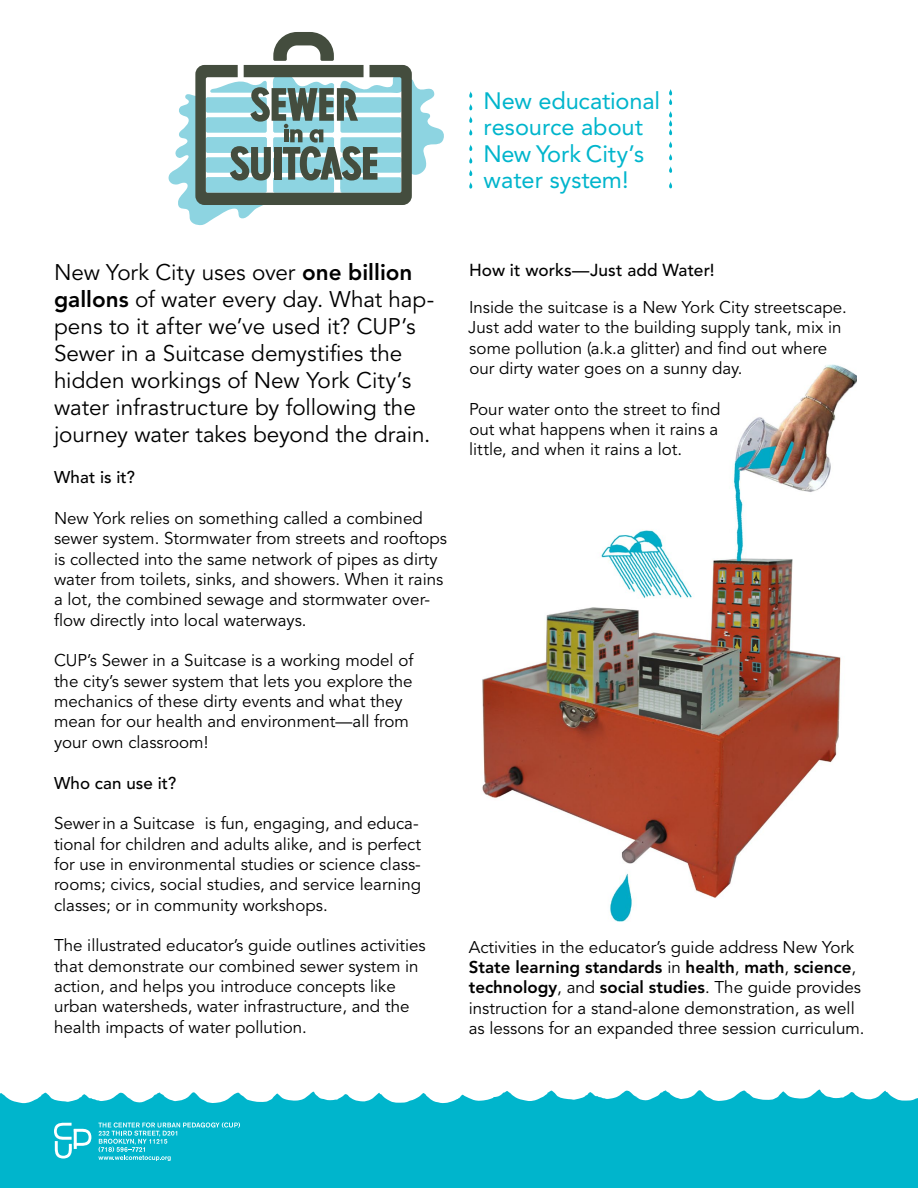
<style>
.page{position:relative;width:918px;height:1188px;background:#fff}
.page>*{position:absolute;margin:0;border:0;box-sizing:border-box;transform-origin:0 0}
.t1{font:23.55px/26.5px "Avenir";letter-spacing:-.005em;color:#00b5cc}
.t2{font:22.5px/27px "Avenir";letter-spacing:-.005em;color:#000}
.t3{font:500 17.25px "Avenir";letter-spacing:.005em;color:#000}
.t4{font:16.95px/20.4px "Avenir";color:#000}
.t5{font:500 16.95px "Avenir";letter-spacing:.01em;color:#000}
.s1{font-weight:800}
</style>
<div class="page">
<svg style="left:168px;top:32px;width:276px;height:194px"></svg>
<svg style="left:0;top:1091px;width:493px;height:97px;background:#18bcd0"></svg>
<svg style="left:493px;top:1089px;width:425px;height:99px;background:#13bacf"></svg>
<svg style="left:669px;top:182px;width:3px;height:6px"></svg>
<svg style="left:669px;top:141px;width:3px;height:7px"></svg>
<svg style="left:669px;top:89px;width:3px;height:16px"></svg>
<svg style="left:669px;top:154px;width:3px;height:6px"></svg>
<svg style="left:669px;top:111px;width:3px;height:24px"></svg>
<svg style="left:669px;top:166px;width:3px;height:7px"></svg>
<img style="left:482px;top:364px;width:375px;height:558px">
<svg style="left:54px;top:1123px;width:37px;height:36px"></svg>
<hr style="left:74px;top:1129px;width:3px;height:20px;background:#fff">
<svg style="left:98px;top:1122px;width:142px;height:39px;background:#24bfd3"></svg>
<svg style="left:469px;top:91px;width:3px;height:7px"></svg>
<svg style="left:469px;top:144px;width:3px;height:7px"></svg>
<svg style="left:469px;top:104px;width:3px;height:6px"></svg>
<svg style="left:469px;top:157px;width:3px;height:6px"></svg>
<svg style="left:469px;top:116px;width:3px;height:7px"></svg>
<svg style="left:469px;top:170px;width:3px;height:6px"></svg>
<svg style="left:469px;top:129px;width:3px;height:6px"></svg>
<svg style="left:469px;top:182px;width:3px;height:7px"></svg>
<h1 class="t1" style="left:484px;top:87px;width:178px">New educational resource about<br>New York City’s water system!</h1>
<p class="t2" style="left:54px;top:260px;width:382px">New York City uses over <span class="s1">one billion gallons</span> of water every day. What hap&shy;pens to it after we’ve used it? CUP’s Sewer in a Suitcase demystifies the hidden workings of New York City’s water infrastructure by following the journey water takes beyond the drain.</p>
<p class="t5" style="left:54px;top:468px;width:82px">What is it?</p>
<p class="t4" style="left:54px;top:509px;width:395px">New York relies on something called a combined sewer system. Stormwater from streets and rooftops is collected into the same network of pipes as dirty water from toilets, sinks, and showers. When it rains a lot, the combined sewage and stormwater over&shy;flow directly into local waterways.</p>
<p class="t4" style="left:54px;top:651px;width:361px">CUP’s Sewer in a Suitcase is a working model of the city’s sewer system that lets you explore the mechanics of these dirty events and what they mean for our health and environment—all from your own classroom!</p>
<p class="t5" style="left:54px;top:773px;width:124px">Who can use it?</p>
<p class="t4" style="left:54px;top:814px;width:369px">Sewer in a Suitcase is fun, engaging, and educa&shy;tional for children and adults alike, and is perfect for use in environmental studies or science class&shy;rooms; civics, social studies, and service learning classes; or in community workshops.</p>
<p class="t4" style="left:54px;top:936px;width:373px">The illustrated educator’s guide outlines activities that demonstrate our combined sewer system in action, and helps you introduce concepts like urban watersheds, water infrastructure, and the health impacts of water pollution.</p>
<p class="t3" style="left:469px;top:261px;width:247px">How it works—Just add Water!</p>
<p class="t4" style="left:468px;top:297px;width:380px">Inside the suitcase is a New York City streetscape.<br>Just add water to the building supply tank, mix in some pollution (a.k.a glitter) and find out where our dirty water goes on a sunny day.</p>
<p class="t4" style="left:469px;top:399px;width:253px">Pour water onto the street to find out what happens when it rains a little, and when it rains a lot.</p>
<p class="t4" style="left:469px;top:937px;width:397px">Activities in the educator’s guide address New York <span class="s1">State learning standards</span> in <span class="s1">health</span>, <span class="s1">math</span>, <span class="s1">science</span>, <span class="s1">technology</span>, and <span class="s1">social studies</span>. The guide provides instruction for a stand-alone demonstration, as well as lessons for an expanded three session curriculum.</p>
</div>
